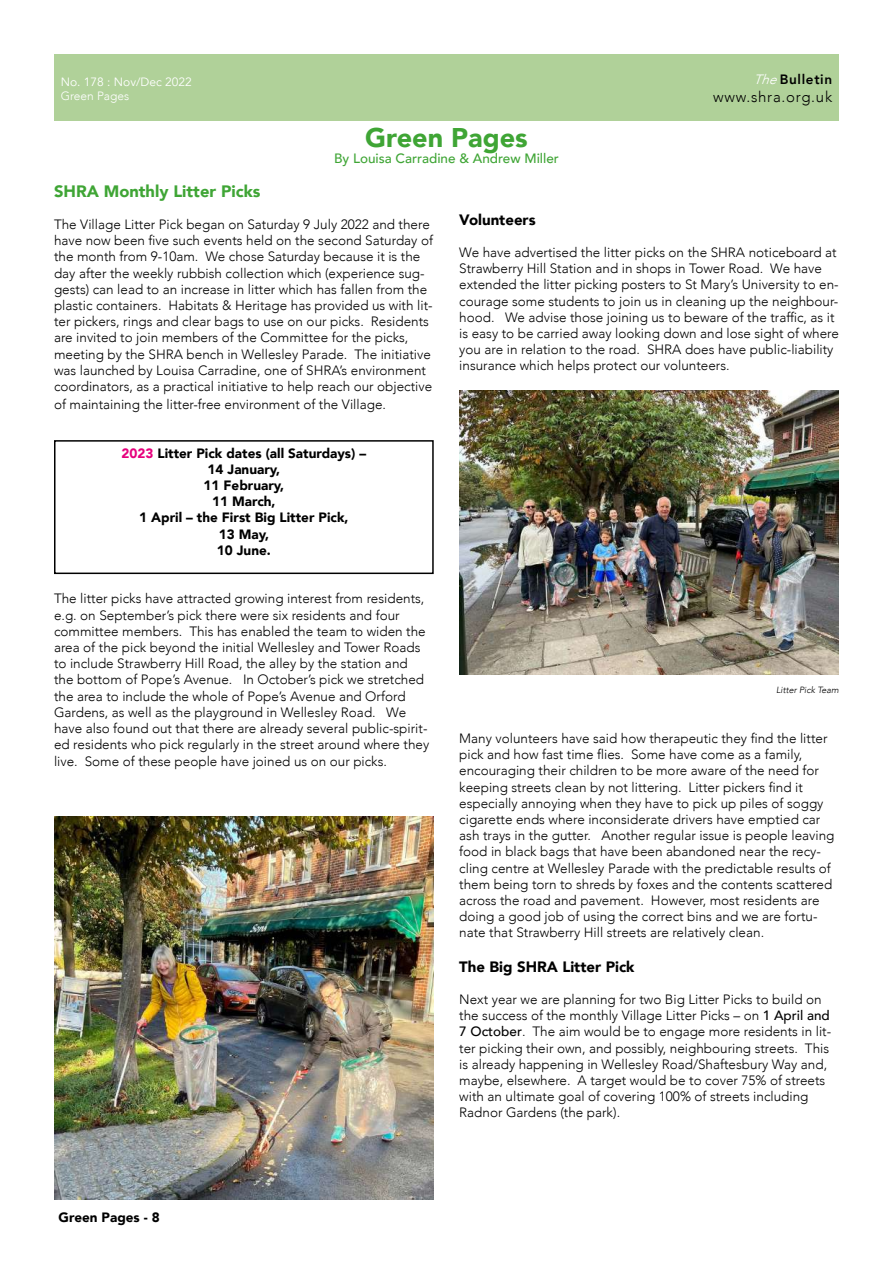
<style>
.page{position:relative;width:893px;height:1263px;background:#fff}
.page>*{position:absolute;margin:0;border:0;box-sizing:border-box;transform-origin:0 0}
.t1{font:900 27px "Avenir";color:#3fa535}
.t2{font:900 16.5px "Avenir";color:#3fa535}
.t3{font:900 15px "Avenir";color:#000}
.t4{font:300 15px "Avenir";letter-spacing:.05em;color:#000}
.t5{font:300 13.5px/16.2px "Avenir";color:#000}
.t6{font:900 13.5px/16.2px "Avenir";color:#000;text-align:center}
.t7{font:500 13.5px "Avenir";color:#3fa535}
.t8{font:800 13.5px "Avenir";letter-spacing:.05em;color:#000}
.t9{font:12px "Avenir";color:#fff}
.t10{font:300 12px "Avenir";color:#fff}
.t11{font:italic 300 9px "Avenir";color:#000}
.s1{font-weight:300;font-style:italic;color:#fff}
.s2{color:#e6007d}
.s3{font-weight:500}
</style>
<div class="page">
<div style="left:54px;top:54px;width:785px;height:66px;background:#b0d199"></div>
<div style="left:54px;top:440px;width:380px;height:134px;border:2px solid #000"></div>
<img style="left:459px;top:390px;width:380px;height:285px">
<img style="left:55px;top:816px;width:379px;height:383px">
<p class="t9" style="left:61px;top:74px;width:133px">No. 178 : Nov/Dec 2022</p>
<p class="t10" style="left:61px;top:89px;width:70px">Green Pages</p>
<h1 class="t1" style="left:365px;top:115px;width:164px">Green Pages</h1>
<p class="t7" style="left:334px;top:147px;width:226px">By Louisa Carradine &amp; Andrew Miller</p>
<p class="t8" style="left:753px;top:68px;width:80px"><span class="s1">The</span>Bulletin</p>
<p class="t4" style="left:713px;top:88px;width:120px">www.shra.org.uk</p>
<p class="t2" style="left:54px;top:177px;width:208px">SHRA Monthly Litter Picks</p>
<p class="t5" style="left:54px;top:216px;width:381px">The Village Litter Pick began on Saturday 9 July 2022 and there have now been five such events held on the second Saturday of the month from 9-10am. We chose Saturday because it is the day after the weekly rubbish collection which (experience sug&shy;gests) can lead to an increase in litter which has fallen from the plastic containers. Habitats &amp; Heritage has provided us with lit&shy;ter pickers, rings and clear bags to use on our picks. Residents are invited to join members of the Committee for the picks, meeting by the SHRA bench in Wellesley Parade. The initiative was launched by Louisa Carradine, one of SHRA’s environment coordinators, as a practical initiative to help reach our objective</p>
<p class="t5" style="left:54px;top:396px;width:334px">of maintaining the litter-free environment of the Village.</p>
<p class="t6" style="left:121px;top:444px;width:246px"><span class="s2">2023</span> Litter Pick dates (all Saturdays) –<br>14 January,<br>11 February,<br>11 March,<br>1 April – the First Big Litter Pick,<br>13 May,<br>10 June.</p>
<p class="t5" style="left:54px;top:591px;width:377px">The litter picks have attracted growing interest from residents, e.g. on September’s pick there were six residents and four committee members. This has enabled the team to widen the area of the pick beyond the initial Wellesley and Tower Roads to include Strawberry Hill Road, the alley by the station and the bottom of Pope’s Avenue. In October’s pick we stretched the area to include the whole of Pope’s Avenue and Orford Gardens, as well as the playground in Wellesley Road. We have also found out that there are already several public-spirit&shy;ed residents who pick regularly in the street around where they live. Some of these people have joined us on our picks.</p>
<p class="t3" style="left:459px;top:206px;width:78px">Volunteers</p>
<p class="t5" style="left:459px;top:244px;width:381px">We have advertised the litter picks on the SHRA noticeboard at Strawberry Hill Station and in shops in Tower Road. We have extended the litter picking posters to St Mary’s University to en&shy;courage some students to join us in cleaning up the neighbour&shy;hood. We advise those joining us to beware of the traffic, as it is easy to be carried away looking down and lose sight of where you are in relation to the road. SHRA does have public-liability insurance which helps protect our volunteers.</p>
<p class="t11" style="left:776px;top:684px;width:64px">Litter Pick Team</p>
<p class="t5" style="left:459px;top:730px;width:377px">Many volunteers have said how therapeutic they find the litter pick and how fast time flies. Some have come as a family, encouraging their children to be more aware of the need for keeping streets clean by not littering. Litter pickers find it especially annoying when they have to pick up piles of soggy cigarette ends where inconsiderate drivers have emptied car ash trays in the gutter. Another regular issue is people leaving food in black bags that have been abandoned near the recy&shy;cling centre at Wellesley Parade with the predictable results of them being torn to shreds by foxes and the contents scattered across the road and pavement. However, most residents are doing a good job of using the correct bins and we are fortu&shy;nate that Strawberry Hill streets are relatively clean.</p>
<p class="t3" style="left:459px;top:953px;width:177px">The Big SHRA Litter Pick</p>
<p class="t5" style="left:459px;top:991px;width:373px">Next year we are planning for two Big Litter Picks to build on the success of the monthly Village Litter Picks – on <span class="s3">1 April and 7 October</span>. The aim would be to engage more residents in lit&shy;ter picking their own, and possibly, neighbouring streets. This is already happening in Wellesley Road/Shaftesbury Way and, maybe, elsewhere. A target would be to cover 75% of streets with an ultimate goal of covering 100% of streets including Radnor Gardens (the park).</p>
<p class="t6" style="left:59px;top:1209px;width:103px">Green Pages - 8</p>
</div>
